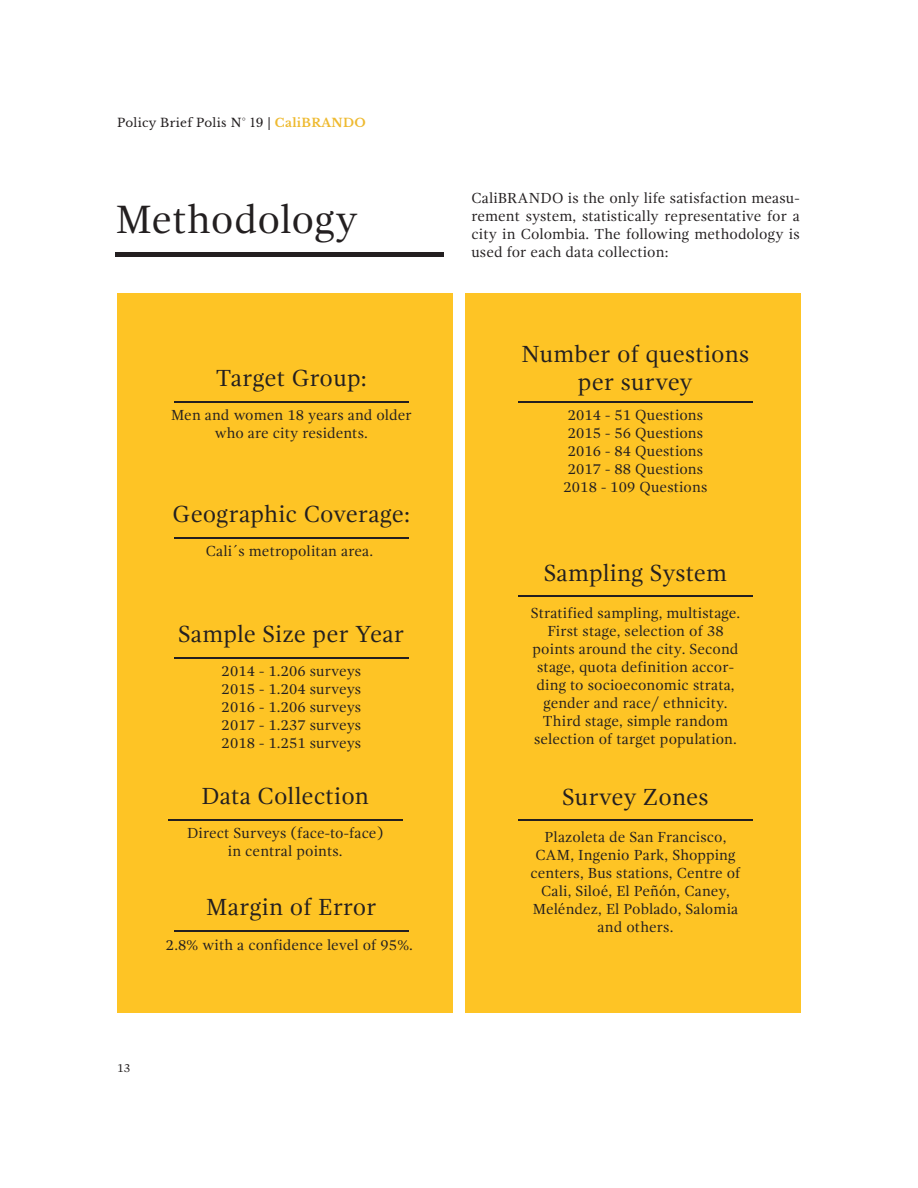
<style>
.page{position:relative;width:918px;height:1188px;background:#fff}
.page>*{position:absolute;margin:0;border:0;box-sizing:border-box;transform-origin:0 0}
.t1{font:40.65px "Gandhi Serif";letter-spacing:.005em;color:#231f20}
.t2{font:24px "Gandhi Serif";letter-spacing:.01em;color:#231f20}
.t3{font:15px/18px "Gandhi Serif";letter-spacing:.01em;color:#231f20;text-align:center}
.t4{font:12px "Libre Baskerville";letter-spacing:.025em;color:#231f20}
.t5{font:12px "Gandhi Serif";color:#231f20}
.s1{font-weight:700;color:#eeba31}
</style>
<div class="page">
<div style="left:466px;top:293px;width:335px;height:720px;background:#fec425"></div>
<div style="left:118px;top:293px;width:335px;height:720px;background:#fec425"></div>
<hr style="left:174px;top:401px;width:235px;height:2px;background:#231f20">
<hr style="left:518px;top:401px;width:235px;height:2px;background:#231f20">
<hr style="left:518px;top:595px;width:235px;height:2px;background:#231f20">
<hr style="left:174px;top:537px;width:235px;height:2px;background:#231f20">
<hr style="left:174px;top:657px;width:235px;height:2px;background:#231f20">
<hr style="left:168px;top:819px;width:235px;height:2px;background:#231f20">
<hr style="left:174px;top:930px;width:235px;height:2px;background:#231f20">
<hr style="left:518px;top:819px;width:235px;height:2px;background:#231f20">
<hr style="left:116px;top:252px;width:328px;height:4px;background:#231f20">
<p class="t4" style="left:117px;top:116px;width:250px">Policy Brief Polis N° 19 | <span class="s1">CaliBRANDO</span></p>
<h1 class="t1" style="left:116px;top:196px;width:244px">Methodology</h1>
<h2 class="t2" style="left:216px;top:365px;width:153px">Target Group:</h2>
<p class="t3" style="left:171px;top:406px;width:242px">Men and women 18 years and older who are city residents.</p>
<h2 class="t2" style="left:173px;top:501px;width:239px">Geographic Coverage:</h2>
<p class="t3" style="left:206px;top:542px;width:169px">Cali´s metropolitan area.</p>
<h2 class="t2" style="left:178px;top:621px;width:228px">Sample Size per Year</h2>
<p class="t3" style="left:222px;top:662px;width:141px;text-align:justify">2014 - 1.206 surveys 2015 - 1.204 surveys 2016 - 1.206 surveys 2017 - 1.237 surveys 2018 - 1.251 surveys</p>
<h2 class="t2" style="left:201px;top:782px;width:169px">Data Collection</h2>
<p class="t3" style="left:187px;top:824px;width:198px">Direct Surveys (face-to-face) in central points.</p>
<h2 class="t2" style="left:206px;top:894px;width:172px">Margin of Error</h2>
<p class="t3" style="left:166px;top:936px;width:249px">2.8% with a confidence level of 95%.</p>
<p class="t5" style="left:117px;top:1061px;width:15px">13</p>
<p class="t3" style="left:471px;top:189px;width:330px;text-align:justify">CaliBRANDO is the only life satisfaction measu&shy;rement system, statistically representative for a city in Colombia. The following methodology is used for each data collection:</p>
<h2 class="t2" style="left:522px;top:341px;width:229px">Number of questions</h2>
<h2 class="t2" style="left:578px;top:369px;width:117px">per survey</h2>
<p class="t3" style="left:564px;top:406px;width:145px;text-align:left">2014 - 51 Questions<br>2015 - 56 Questions<br>2016 - 84 Questions<br>2017 - 88 Questions<br>2018 - 109 Questions</p>
<h2 class="t2" style="left:544px;top:560px;width:185px">Sampling System</h2>
<p class="t3" style="left:531px;top:604px;width:211px">Stratified sampling, multistage.<br>First stage, selection of 38 points around the city. Second stage, quota definition accor&shy;ding to socioeconomic strata, gender and race/ ethnicity.<br>Third stage, simple random selection of target population.</p>
<h2 class="t2" style="left:562px;top:784px;width:148px">Survey Zones</h2>
<p class="t3" style="left:531px;top:828px;width:212px">Plazoleta de San Francisco,<br>CAM, Ingenio Park, Shopping centers, Bus stations, Centre of<br>Cali, Siloé, El Peñón, Caney,<br>Meléndez, El Poblado, Salomia and others.</p>
</div>
